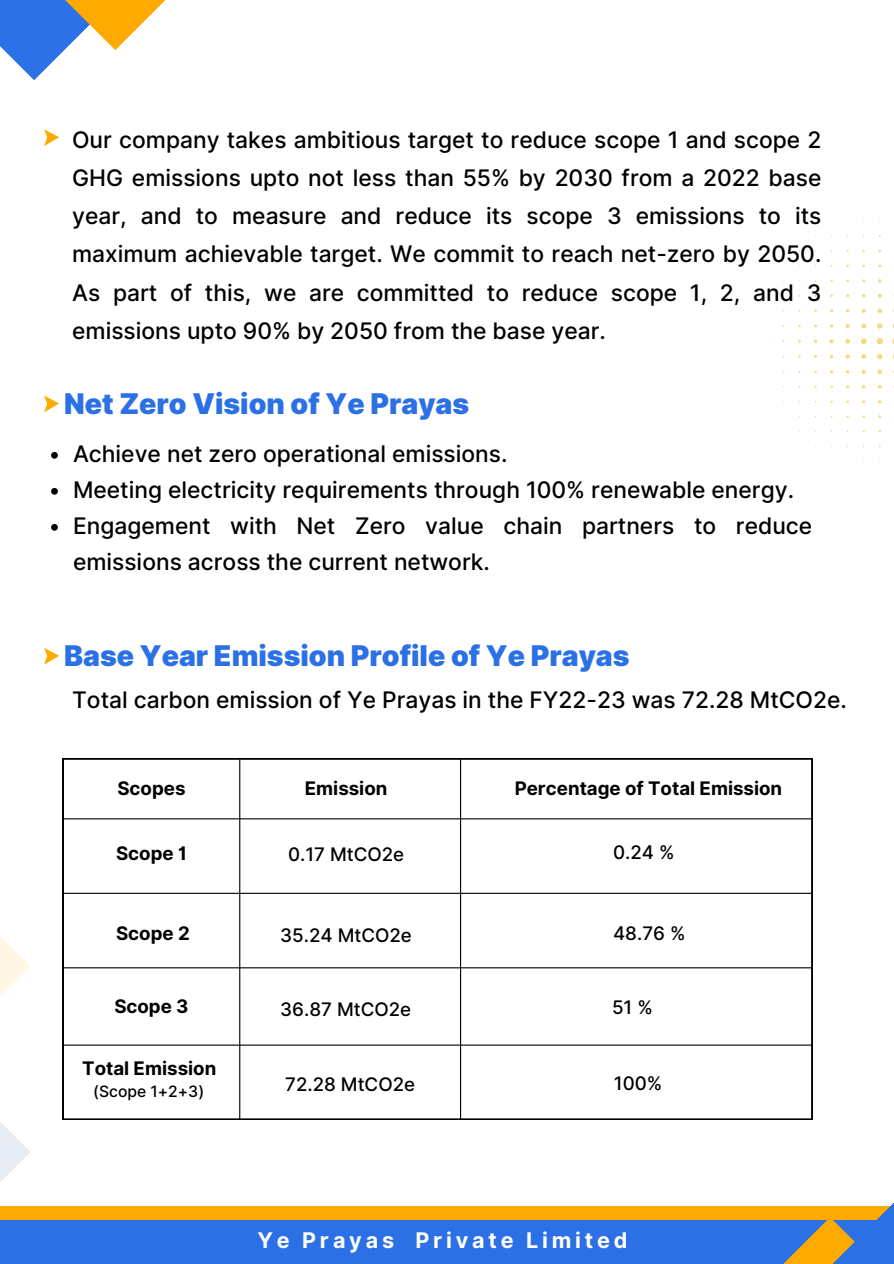
<style>
.page{position:relative;width:894px;height:1264px;background:#fff}
.page>*{position:absolute;margin:0;border:0;box-sizing:border-box;transform-origin:0 0}
.t1{font:900 28.5px "Inter";color:#2b70e4}
.t2{font:500 22.8px/38.2px "Inter";color:#000;text-align:justify}
.t3{font:700 21.6px "Inter";letter-spacing:.175em;color:#fff}
.t4{font:700 18.6px "Inter";color:#000}
.t5{font:500 18.6px "Inter";color:#000}
.t6{font:500 15.6px "Inter";color:#000}
</style>
<div class="page">
<svg style="left:0;top:0;width:165px;height:80px"></svg>
<svg style="left:782px;top:206px;width:111px;height:271px"></svg>
<svg style="left:0;top:936px;width:30px;height:246px"></svg>
<div style="left:0;top:1206px;width:893px;height:57px;background:#fa0"></div>
<div style="left:0;top:1219px;width:893px;height:44px;background:#2b70e4"></div>
<svg style="left:777px;top:1204px;width:116px;height:59px"></svg>
<svg style="left:44px;top:129px;width:15px;height:17px"></svg>
<svg style="left:44px;top:395px;width:15px;height:17px"></svg>
<svg style="left:44px;top:648px;width:15px;height:16px"></svg>
<svg style="left:63px;top:758px;width:749px;height:361px"></svg>
<svg style="left:51px;top:452px;width:7px;height:6px"></svg>
<svg style="left:51px;top:488px;width:7px;height:6px"></svg>
<svg style="left:51px;top:524px;width:7px;height:6px"></svg>
<hr style="left:63px;top:818px;width:749px;height:1px;background:#000">
<hr style="left:63px;top:892px;width:749px;height:1px;background:#000">
<hr style="left:63px;top:967px;width:749px;height:1px;background:#000">
<hr style="left:239px;top:759px;width:1px;height:360px;background:#000">
<hr style="left:460px;top:759px;width:1px;height:360px;background:#000">
<hr style="left:63px;top:1044px;width:749px;height:1px;background:#000">
<p class="t2" style="left:72px;top:120px;width:750px">Our company takes ambitious target to reduce scope 1 and scope 2<br>GHG emissions upto not less than 55% by 2030 from a 2022 base year, and to measure and reduce its scope 3 emissions to its maximum achievable target. We commit to reach net-zero by 2050.<br>As part of this, we are committed to reduce scope 1, 2, and 3 emissions upto 90% by 2050 from the base year.</p>
<p class="t1" style="left:64px;top:386px;width:406px">Net Zero Vision of Ye Prayas</p>
<h1 class="t2" style="left:73px;top:434px;width:436px">Achieve net zero operational emissions.</h1>
<p class="t2" style="left:73px;top:470px;width:722px">Meeting electricity requirements through 100% renewable energy.</p>
<p class="t2" style="left:73px;top:508px;width:740px;line-height:36px">Engagement with Net Zero value chain partners to reduce emissions across the current network.</p>
<p class="t1" style="left:64px;top:638px;width:566px">Base Year Emission Profile of Ye Prayas</p>
<p class="t2" style="left:72px;top:680px;width:776px">Total carbon emission of Ye Prayas in the FY22-23 was 72.28 MtCO2e.</p>
<p class="t4" style="left:117px;top:777px;width:70px">Scopes</p>
<p class="t4" style="left:305px;top:777px;width:84px">Emission</p>
<p class="t4" style="left:514px;top:777px;width:269px">Percentage of Total Emission</p>
<p class="t4" style="left:116px;top:841px;width:72px">Scope 1</p>
<p class="t5" style="left:288px;top:842px;width:117px">0.17 MtCO2e</p>
<p class="t5" style="left:613px;top:841px;width:63px">0.24 %</p>
<p class="t4" style="left:116px;top:922px;width:75px">Scope 2</p>
<p class="t5" style="left:280px;top:923px;width:133px">35.24 MtCO2e</p>
<p class="t5" style="left:613px;top:922px;width:74px">48.76 %</p>
<p class="t4" style="left:114px;top:994px;width:76px">Scope 3</p>
<p class="t5" style="left:280px;top:997px;width:132px">36.87 MtCO2e</p>
<p class="t5" style="left:612px;top:996px;width:42px">51 %</p>
<p class="t4" style="left:82px;top:1057px;width:135px">Total Emission</p>
<p class="t6" style="left:93px;top:1081px;width:113px">(Scope 1+2+3)</p>
<p class="t5" style="left:285px;top:1073px;width:131px">72.28 MtCO2e</p>
<p class="t5" style="left:613px;top:1071px;width:50px">100%</p>
<h2 class="t3" style="left:257px;top:1227px;width:371px">Ye Prayas Private Limited</h2>
</div>
